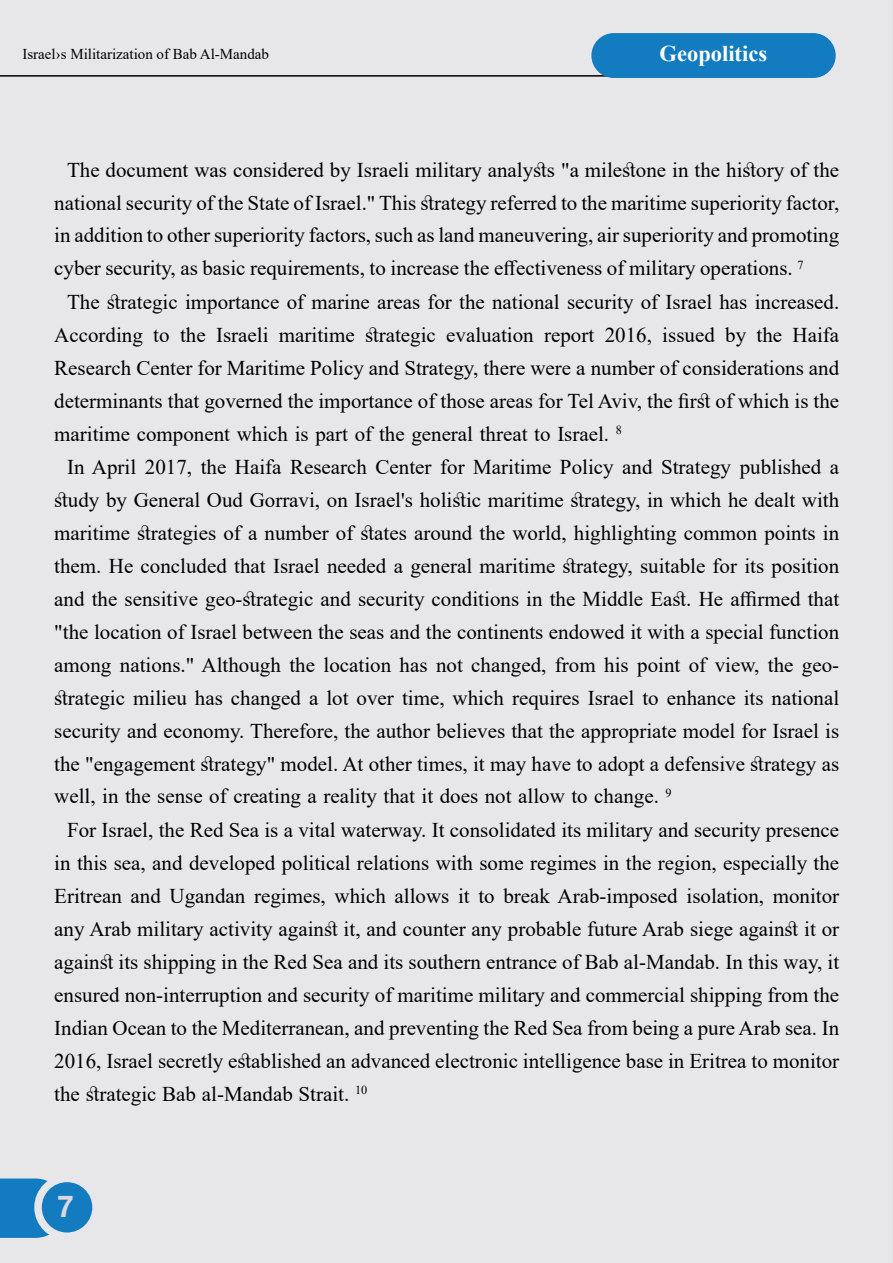
<style>
.page{position:relative;width:893px;height:1263px;background:#e7e7ea}
.page>*{position:absolute;margin:0;border:0;box-sizing:border-box;transform-origin:0 0}
.t1{font:700 30px "Helvetica Neue LT";color:#dad9df}
.t2{font:700 22.5px "Times New Roman";color:#fff}
.t3{font:21px/33px "Times New Roman";color:#000}
.t4{font:15px "Times New Roman";color:#000}
.t5{font:12.3px "Times New Roman";color:#000}
.s1{font-size:21px}
</style>
<div class="page">
<svg style="left:0;top:1178px;width:54px;height:60px;background:#1d81c3"></svg>
<div style="left:38px;top:1178px;width:58px;height:58px;background:#137cc1;border-radius:50%"></div>
<div style="left:34px;top:1175px;width:66px;height:65px;border:8px solid #e7e7eb;border-radius:50%"></div>
<hr style="left:0;top:75px;width:773px;height:2px;background:#000">
<div style="left:591px;top:33px;width:245px;height:45px;background:#137cc1;border-radius:22px"></div>
<p class="t4" style="left:22px;top:44px;width:248px">Israel s› Militarization of Bab Al-Mandab</p>
<p class="t2" style="left:660px;top:37px;width:109px">Geopolitics</p>
<p class="t3" style="left:54px;top:152px;width:786px;text-align:justify;text-indent:13px">The document was considered by Israeli military analysts "a milestone in the history of the national security of the State of Israel." This strategy referred to the maritime superiority factor, in addition to other superiority factors, such as land maneuvering, air superiority and promoting</p>
<p class="t5" style="left:787px;top:256px;width:17px">7<span class="s1">.</span></p>
<p class="t3" style="left:54px;top:251px;width:735px">cyber security, as basic requirements to, increase the effectiveness of military operations</p>
<p class="t3" style="left:67px;top:284px;width:774px">The strategic importance of marine areas for the national security of Israel has increased.</p>
<p class="t3" style="left:793px;top:317px;width:48px">Haifa</p>
<p class="t3" style="left:54px;top:317px;width:786px">According<br>Research Center for Maritime Policy and Strategy, there were a number of considerations and determinants that governed the importance of those areas for Tel Aviv, the first of which is the</p>
<p class="t5" style="left:604px;top:421px;width:20px">8<span class="s1">.</span></p>
<p class="t3" style="left:180px;top:317px;width:27px">the</p>
<p class="t3" style="left:216px;top:317px;width:54px">Israeli</p>
<p class="t3" style="left:279px;top:317px;width:77px">maritime</p>
<p class="t3" style="left:365px;top:317px;width:72px">strategic</p>
<p class="t3" style="left:446px;top:317px;width:89px">evaluation</p>
<p class="t3" style="left:662px;top:317px;width:54px">issued</p>
<p class="t3" style="left:725px;top:317px;width:22px">by</p>
<p class="t3" style="left:757px;top:317px;width:27px">the</p>
<p class="t3" style="left:605px;top:317px;width:49px">2016,</p>
<p class="t3" style="left:153px;top:317px;width:18px">to</p>
<p class="t3" style="left:544px;top:317px;width:52px">report</p>
<p class="t3" style="left:54px;top:416px;width:551px">maritime component which is part of the general threat to Israel</p>
<p class="t3" style="left:67px;top:449px;width:774px">In April 2017, the Haifa Research Center for Maritime Policy and Strategy published a</p>
<p class="t3" style="left:54px;top:482px;width:786px">study by General Oud Gorravi, on Israel s' holistic maritime strategy in, which he dealt with</p>
<p class="t3" style="left:54px;top:515px;width:786px">maritime strategies of a number of states around the world, highlighting common points in</p>
<p class="t3" style="left:54px;top:548px;width:786px">them. He concluded that Israel needed a general maritime strategy, suitable for its position</p>
<p class="t3" style="left:54px;top:581px;width:786px">and the sensitive geo-strategic and security conditions in the Middle East. He affirmed that</p>
<p class="t3" style="left:54px;top:614px;width:786px">"the location of Israel between the seas and the continents endowed it with a special function</p>
<p class="t3" style="left:54px;top:647px;width:786px">among nations." Although the location has not changed, from his point of view, the geo-</p>
<p class="t3" style="left:54px;top:680px;width:786px">strategic milieu has changed a lot over time, which requires Israel to enhance its national</p>
<p class="t3" style="left:54px;top:713px;width:786px">security and economy. Therefore, the author believes that the appropriate model for Israel is the "engagement strategy" model. At other times it, may have to adopt a defensive strategy as</p>
<p class="t5" style="left:654px;top:784px;width:19px">9<span class="s1">.</span></p>
<p class="t3" style="left:54px;top:779px;width:601px">well in, the sense of creating a reality that it does not allow to change</p>
<p class="t3" style="left:67px;top:812px;width:774px">For Israel, the Red Sea is a vital waterway It. consolidated its military and security presence</p>
<p class="t3" style="left:54px;top:845px;width:786px">in this sea, and developed political relations with some regimes in the region, especially the</p>
<p class="t3" style="left:54px;top:878px;width:786px">Eritrean and Ugandan regimes, which allows it to break Arab-imposed isolation, monitor</p>
<p class="t3" style="left:54px;top:911px;width:786px">any Arab military activity against ,i t and counter any probable future Arab siege against it or</p>
<p class="t3" style="left:54px;top:944px;width:786px">against its shipping in the Red Sea and its southern entrance of Bab al-Mandab In. this way it,</p>
<p class="t3" style="left:54px;top:977px;width:786px">ensured non-interruption and security of maritime military and commercial shipping from the</p>
<p class="t3" style="left:54px;top:1010px;width:786px">Indian Ocean to the Mediterranean, and preventing the Red Sea from being a pure Arab sea In.</p>
<p class="t3" style="left:54px;top:1043px;width:786px">2016, Israel secretly established an advanced electronic intelligence base in Eritrea to monitor</p>
<p class="t5" style="left:344px;top:1081px;width:25px">10<span class="s1">.</span></p>
<p class="t3" style="left:54px;top:1076px;width:291px">the strategic Bab al-Mandab Strait</p>
<h1 class="t1" style="left:57px;top:1189px;width:18px">7</h1>
</div>
